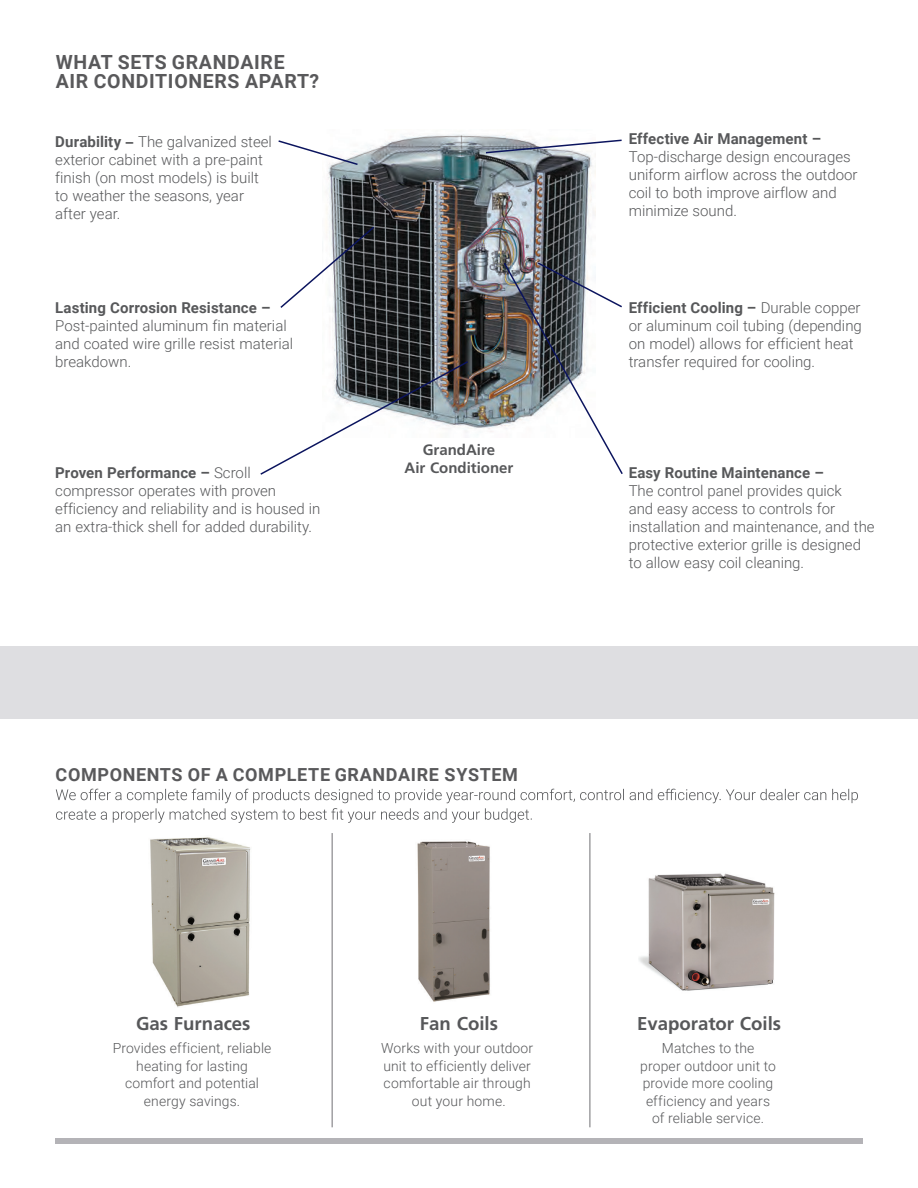
<style>
.page{position:relative;width:918px;height:1188px;background:#fff}
.page>*{position:absolute;margin:0;border:0;box-sizing:border-box;transform-origin:0 0}
.t1{font:700 19.5px/19.5px "Roboto";letter-spacing:.035em;color:#59595b}
.t2{font:700 18.6px "Frutiger LT Std";color:#57585a}
.t3{font:700 18px "Roboto";letter-spacing:.035em;color:#59595b}
.t4{font:300 15px/18px "Roboto";color:#57585a}
.t5{font:700 15px "Roboto";letter-spacing:.01em;color:#57585a}
.t6{font:700 15px/18px "Frutiger LT Std";color:#57585a;text-align:center}
.t7{font:300 13.95px/17.4px "Roboto";letter-spacing:.01em;color:#57585a;text-align:center}
.s1{font-weight:700}
.s2{font-family:"Helvetica Neue";font-weight:500}
</style>
<div class="page">
<img style="left:326px;top:134px;width:269px;height:301px">
<div style="left:0;top:646px;width:918px;height:73px;background:#dedee1"></div>
<div style="left:55px;top:1139px;width:808px;height:5px;background:#b4b3b7"></div>
<svg style="left:278px;top:139px;width:81px;height:27px"></svg>
<svg style="left:260px;top:360px;width:210px;height:115px"></svg>
<svg style="left:484px;top:139px;width:138px;height:15px"></svg>
<img style="left:502px;top:261px;width:121px;height:213px">
<svg style="left:280px;top:225px;width:96px;height:85px"></svg>
<svg style="left:56px;top:789px;width:802px;height:34px"></svg>
<hr style="left:332px;top:833px;width:1px;height:294px;background:#717074">
<hr style="left:590px;top:833px;width:1px;height:294px;background:#717074">
<img style="left:417px;top:841px;width:73px;height:161px">
<img style="left:150px;top:837px;width:101px;height:171px">
<img style="left:638px;top:873px;width:137px;height:118px">
<h1 class="t1" style="left:56px;top:51px;width:265px">WHAT SETS GRANDAIRE<br>AIR CONDITIONERS APART?</h1>
<p class="t4" style="left:55px;top:133px;width:218px"><span class="s1">Durability</span> <span class="s2">–</span> The galvanized steel exterior cabinet with a pre-paint finish (on most models) is built to weather the seasons, year after year.</p>
<p class="t5" style="left:629px;top:128px;width:194px">Effective Air Management –</p>
<p class="t4" style="left:629px;top:147px;width:230px">Top-discharge design encourages uniform airflow across the outdoor coil to both improve airflow and minimize sound.</p>
<p class="t5" style="left:55px;top:297px;width:217px">Lasting Corrosion Resistance –</p>
<p class="t4" style="left:55px;top:316px;width:239px">Post-painted aluminum fin material and coated wire grille resist material breakdown.</p>
<p class="t4" style="left:55px;top:463px;width:267px"><span class="s1">Proven Performance –</span> Scroll compressor operates with proven efficiency and reliability and is housed in an extra-thick shell for added durability.</p>
<p class="t6" style="left:405px;top:441px;width:110px">GrandAire<br>Air Conditioner</p>
<p class="t3" style="left:56px;top:762px;width:464px">COMPONENTS OF A COMPLETE GRANDAIRE SYSTEM</p>
<p class="t4" style="left:629px;top:298px;width:235px"><span class="s1">Efficient Cooling –</span> Durable copper or aluminum coil tubing (depending on model) allows for efficient heat transfer required for cooling.</p>
<p class="t5" style="left:629px;top:462px;width:197px">Easy Routine Maintenance –</p>
<p class="t4" style="left:629px;top:481px;width:247px">The control panel provides quick<br>and easy access to controls for installation and maintenance, and the protective exterior grille is designed to allow easy coil cleaning.</p>
<p class="t2" style="left:136px;top:1013px;width:116px">Gas Furnaces</p>
<p class="t2" style="left:420px;top:1013px;width:80px">Fan Coils</p>
<p class="t2" style="left:637px;top:1013px;width:146px">Evaporator Coils</p>
<p class="t7" style="left:640px;top:1039px;width:137px">Matches to the proper outdoor unit to provide more cooling efficiency and years of reliable service.</p>
<p class="t7" style="left:113px;top:1039px;width:160px">Provides efficient, reliable heating for lasting comfort and potential energy savings.</p>
<p class="t7" style="left:381px;top:1039px;width:154px">Works with your outdoor unit to efficiently deliver comfortable air through out your home.</p>
</div>
